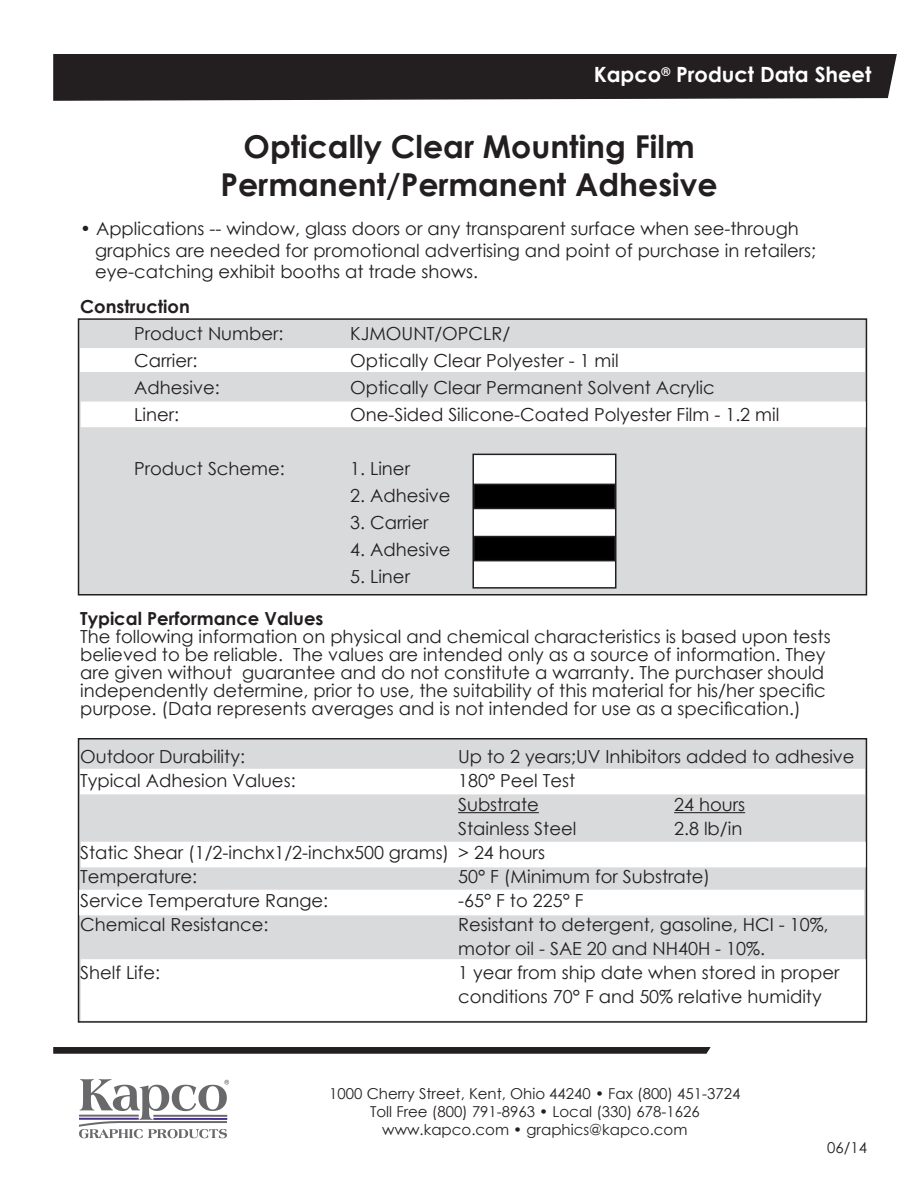
<style>
.page{position:relative;width:918px;height:1188px;background:#fff}
.page>*{position:absolute;margin:0;border:0;box-sizing:border-box;transform-origin:0 0}
.t1{font:700 31.5px "Century Gothic";color:#231f20}
.t2{font:700 21px "Century Gothic";color:#fff}
.Specs_Head{font:18px/18px "Century Gothic";color:#231f20}
.Specs_Text{font:18px "Century Gothic";color:#231f20}
.Specs_Head-2{font:700 18px "Century Gothic";color:#231f20}
.t3{font:15px "Century Gothic";color:#231f20}
.s1{font-weight:700}
</style>
<div class="page">
<img style="left:79px;top:1079px;width:150px;height:59px">
<div style="left:53px;top:54px;width:844px;height:47px;background:#231f20"></div>
<svg style="left:53px;top:1047px;width:658px;height:7px;background:#2d292a"></svg>
<div style="left:79px;top:319px;width:787px;height:276px;background:#d9dadc"></div>
<div style="left:78px;top:318px;width:789px;height:278px;border:2px solid #231f20"></div>
<div style="left:79px;top:739px;width:787px;height:283px;background:#d9dadc"></div>
<div style="left:78px;top:738px;width:789px;height:285px;border:2px solid #231f20"></div>
<div style="left:80px;top:348px;width:785px;height:24px;background:#fff"></div>
<div style="left:80px;top:769px;width:785px;height:25px;background:#fff"></div>
<div style="left:81px;top:402px;width:785px;height:25px;background:#fff"></div>
<div style="left:81px;top:842px;width:785px;height:25px;background:#fff"></div>
<div style="left:79px;top:890px;width:785px;height:25px;background:#fff"></div>
<div style="left:81px;top:959px;width:785px;height:62px;background:#fff"></div>
<hr style="left:458px;top:812px;width:81px;height:1px;background:#231f20">
<hr style="left:674px;top:812px;width:71px;height:1px;background:#231f20">
<div style="left:473px;top:454px;width:143px;height:134px;background:#fff"></div>
<div style="left:472px;top:454px;width:144px;height:135px;border:2px solid #231f20"></div>
<div style="left:474px;top:484px;width:141px;height:24px;background:#000"></div>
<div style="left:473px;top:484px;width:143px;height:25px;border:2px solid #231f20"></div>
<div style="left:474px;top:537px;width:141px;height:24px;background:#000"></div>
<div style="left:473px;top:536px;width:143px;height:25px;border:2px solid #231f20"></div>
<p class="t2" style="left:594px;top:59px;width:279px">Kapco<sup>®</sup> Product Data Sheet</p>
<p class="t1" style="left:244px;top:123px;width:453px">Optically Clear Mounting Film</p>
<p class="t1" style="left:221px;top:160px;width:499px">Permanent/Permanent Adhesive</p>
<p class="Specs_Head" style="left:95px;top:218px;width:723px;line-height:21.6px;text-indent:-15px">• Applications -- window, glass doors or any transparent surface when see-through graphics are needed for promotional advertising and point of purchase in retailers; eye-catching exhibit booths at trade shows.</p>
<p class="Specs_Head-2" style="left:80px;top:293px;width:111px">Construction</p>
<p class="Specs_Text" style="left:134px;top:321px;width:151px">Product Number:</p>
<p class="Specs_Text" style="left:350px;top:321px;width:162px">KJMOUNT/OPCLR/</p>
<p class="Specs_Text" style="left:134px;top:348px;width:65px">Carrier:</p>
<p class="Specs_Text" style="left:350px;top:348px;width:270px">Optically Clear Polyester - 1 mil</p>
<p class="Specs_Text" style="left:134px;top:375px;width:87px">Adhesive:</p>
<p class="Specs_Text" style="left:350px;top:375px;width:366px">Optically Clear Permanent Solvent Acrylic</p>
<p class="Specs_Text" style="left:134px;top:402px;width:47px">Liner:</p>
<p class="Specs_Text" style="left:350px;top:402px;width:431px">One-Sided Silicone-Coated Polyester Film - 1.2 mil</p>
<p class="Specs_Text" style="left:134px;top:456px;width:152px">Product Scheme:</p>
<p class="Specs_Text" style="left:350px;top:456px;width:61px">1. Liner</p>
<p class="Specs_Text" style="left:350px;top:483px;width:102px">2. Adhesive</p>
<p class="Specs_Text" style="left:350px;top:510px;width:80px">3. Carrier</p>
<p class="Specs_Text" style="left:350px;top:537px;width:102px">4. Adhesive</p>
<p class="Specs_Text" style="left:350px;top:564px;width:61px">5. Liner</p>
<p class="Specs_Head" style="left:80px;top:609px;width:752px"><span class="s1">Typical Performance Values<br></span>The following information on physical and chemical characteristics is based upon tests believed to be reliable. The values are intended only as a source of information. They are given without guarantee and do not constitute a warranty. The purchaser should independently determine, prior to use, the suitability of this material for his/her specific purpose. (Data represents averages and is not intended for use as a specification.)</p>
<p class="Specs_Head" style="left:80px;top:747px;width:166px">Outdoor Durability:</p>
<p class="Specs_Head" style="left:458px;top:747px;width:398px">Up to 2 years;UV Inhibitors added to adhesive</p>
<p class="Specs_Head" style="left:80px;top:771px;width:217px">Typical Adhesion Values:</p>
<p class="Specs_Head" style="left:458px;top:768px;width:119px;line-height:24px">180° Peel Test<br>Substrate</p>
<p class="Specs_Head" style="left:674px;top:795px;width:73px">24 hours</p>
<p class="Specs_Head" style="left:458px;top:819px;width:120px">Stainless Steel</p>
<p class="Specs_Head" style="left:674px;top:819px;width:70px">2.8 lb/in</p>
<p class="Specs_Head" style="left:80px;top:840px;width:466px;line-height:24px">Static Shear (1/2-inchx1/2-inchx500 grams) &gt; 24 hours<br>Temperature:</p>
<p class="Specs_Head" style="left:458px;top:867px;width:254px">50° F (Minimum for Substrate)</p>
<p class="Specs_Head" style="left:80px;top:891px;width:250px">Service Temperature Range:</p>
<p class="Specs_Head" style="left:458px;top:891px;width:127px">-65° F to 225° F</p>
<p class="Specs_Head" style="left:80px;top:915px;width:190px">Chemical Resistance:</p>
<p class="Specs_Head" style="left:458px;top:912px;width:372px;line-height:24px">Resistant to detergent, gasoline, HCI - 10%, motor oil - SAE 20 and NH40H - 10%.</p>
<p class="Specs_Head" style="left:80px;top:963px;width:82px">Shelf Life:</p>
<p class="Specs_Head" style="left:458px;top:960px;width:383px;line-height:24px">1 year from ship date when stored in proper conditions 70° F and 50% relative humidity</p>
<p class="t3" style="left:329px;top:1083px;width:413px">1000 Cherry Street, Kent, Ohio 44240 • Fax (800) 451-3724</p>
<p class="t3" style="left:370px;top:1101px;width:331px">Toll Free (800) 791-8963 • Local (330) 678-1626</p>
<p class="t3" style="left:382px;top:1119px;width:307px">www.kapco.com • graphics@kapco.com</p>
<p class="t3" style="left:827px;top:1137px;width:41px">06/14</p>
</div>
